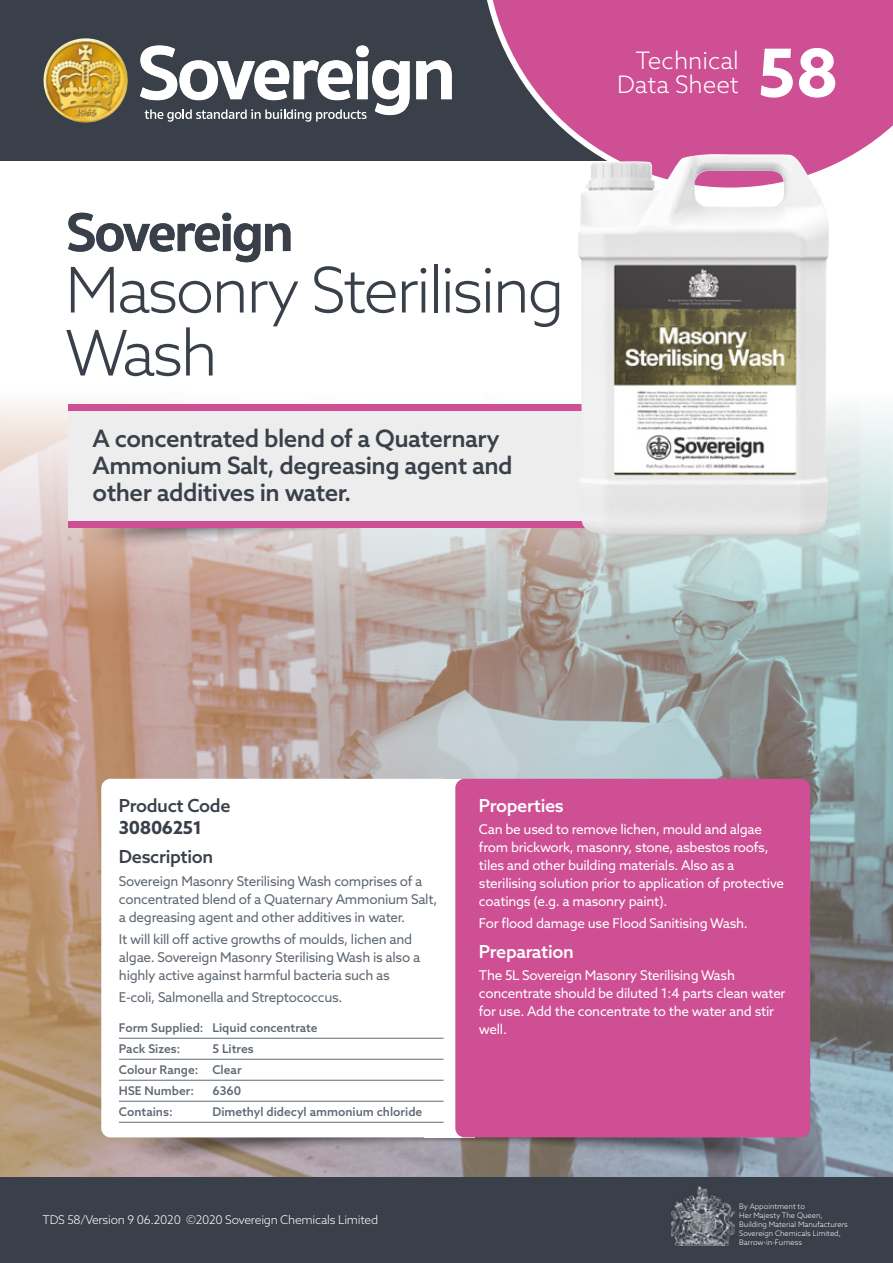
<style>
.page{position:relative;width:893px;height:1263px;background:#fff}
.page>*{position:absolute;margin:0;border:0;box-sizing:border-box;transform-origin:0 0}
.t1{font:700 66.6px "Azo Sans";color:#fff}
.t2{font:300 63px/63px "Azo Sans";letter-spacing:-.04em;color:#39404a}
.t3{font:300 24.15px/24.2px "Azo Sans";color:#fff;text-align:right}
.t4{font:500 24px/27px "Azo Sans";letter-spacing:-.02em;color:#39404a}
.t5{font:500 18px "Azo Sans";letter-spacing:-.02em;color:#39404a}
.t6{font:500 18px "Azo Sans";letter-spacing:-.02em;color:#fff}
.t7{font:700 18px "Azo Sans";letter-spacing:-.02em;color:#39404a}
.t8{font:13.5px/18px "Azo Sans";letter-spacing:-.02em;color:#fff}
.t9{font:13.5px/18px "Azo Sans";letter-spacing:-.02em;color:#5f6872}
.t10{font:500 12px/21px "Azo Sans";color:#5f6872}
.t11{font:300 12px "Azo Sans";letter-spacing:-.02em;color:#fff}
.t12{font:300 7.5px/9px "Azo Sans";color:#fff}
</style>
<div class="page">
<img style="left:0;top:401px;width:893px;height:777px">
<img style="left:112px;top:1137px;width:686px;height:41px">
<img style="left:69px;top:527px;width:687px;height:35px">
<div style="left:424px;top:779px;width:51px;height:358px;background:#fff"></div>
<div style="left:0;top:1178px;width:893px;height:85px;background:#39404a"></div>
<div style="left:455px;top:779px;width:355px;height:358px;background:#ce4f93;border-radius:9px"></div>
<div style="left:101px;top:779px;width:350px;height:358px;background:#fff;border-radius:9px"></div>
<div style="left:68px;top:405px;width:584px;height:122px;background:#ededed"></div>
<div style="left:68px;top:405px;width:584px;height:6px;background:#ce4f93"></div>
<div style="left:68px;top:521px;width:584px;height:6px;background:#ce4f93"></div>
<div style="left:0;top:0;width:842px;height:161px;background:#39404a"></div>
<svg style="left:487px;top:0;width:406px;height:167px;background:#c05590"></svg>
<svg style="left:416px;top:60px;width:36px;height:39px"></svg>
<svg style="left:140px;top:45px;width:270px;height:77px"></svg>
<img style="left:43px;top:38px;width:85px;height:85px">
<hr style="left:119px;top:1038px;width:324px;height:1px;background:#5f6872">
<hr style="left:119px;top:1059px;width:324px;height:1px;background:#5f6872">
<hr style="left:119px;top:1080px;width:324px;height:1px;background:#5f6872">
<hr style="left:119px;top:1101px;width:324px;height:1px;background:#5f6872">
<hr style="left:119px;top:1122px;width:324px;height:1px;background:#5f6872">
<svg style="left:68px;top:213px;width:222px;height:49px"></svg>
<img style="left:578px;top:154px;width:251px;height:382px">
<img style="left:672px;top:1186px;width:62px;height:59px">
<h3 class="t3" style="left:617px;top:48px;width:123px">Technical<br>Data Sheet</h3>
<h1 class="t1" style="left:758px;top:29px;width:82px">58</h1>
<h2 class="t2" style="left:65px;top:258px;width:501px">Masonry Sterilising<br>Wash</h2>
<h3 class="t4" style="left:92px;top:425px;width:422px">A concentrated blend of a Quaternary<br>Ammonium Salt, degreasing agent and other additives in water.</h3>
<h3 class="t5" style="left:119px;top:793px;width:113px">Product Code</h3>
<h3 class="t7" style="left:119px;top:815px;width:85px">30806251</h3>
<h3 class="t5" style="left:119px;top:845px;width:96px">Description</h3>
<p class="t9" style="left:119px;top:872px;width:320px">Sovereign Masonry Sterilising Wash comprises of a concentrated blend of a Quaternary Ammonium Salt, a degreasing agent and other additives in water.</p>
<p class="t9" style="left:119px;top:930px;width:303px">It will kill off active growths of moulds, lichen and algae. Sovereign Masonry Sterilising Wash is also a highly active against harmful bacteria such as</p>
<p class="t9" style="left:119px;top:988px;width:225px">E-coli, Salmonella and Streptococcus.</p>
<p class="t10" style="left:119px;top:1017px;width:200px">Form Supplied: Liquid concentrate<br>Pack Sizes:</p>
<p class="t10" style="left:119px;top:1038px;width:136px;text-indent:94px">5 Litres<br>Colour Range: Clear<br>HSE Number:</p>
<p class="t10" style="left:212px;top:1080px;width:30px">6360</p>
<p class="t10" style="left:119px;top:1101px;width:55px">Contains:</p>
<p class="t10" style="left:212px;top:1101px;width:211px">Dimethyl didecyl ammonium chloride</p>
<p class="t11" style="left:43px;top:1212px;width:337px">TDS 58/Version 9 06.2020 ©2020 Sovereign Chemicals Limited</p>
<h3 class="t6" style="left:479px;top:793px;width:86px">Properties</h3>
<p class="t8" style="left:479px;top:820px;width:307px">Can be used to remove lichen, mould and algae from brickwork, masonry, stone, asbestos roofs, tiles and other building materials. Also as a sterilising solution prior to application of protective coatings (e.g. a masonry paint).</p>
<p class="t8" style="left:479px;top:914px;width:270px">For flood damage use Flood Sanitising Wash.</p>
<h3 class="t6" style="left:479px;top:939px;width:96px">Preparation</h3>
<p class="t8" style="left:479px;top:966px;width:308px">The 5L Sovereign Masonry Sterilising Wash concentrate should be diluted 1:4 parts clean water for use. Add the concentrate to the water and stir well.</p>
<p class="t12" style="left:739px;top:1202px;width:110px">By Appointment to<br>Her Majesty The Queen,<br>Building Material Manufacturers<br>Sovereign Chemicals Limited,<br>Barrow-in-Furness</p>
</div>
